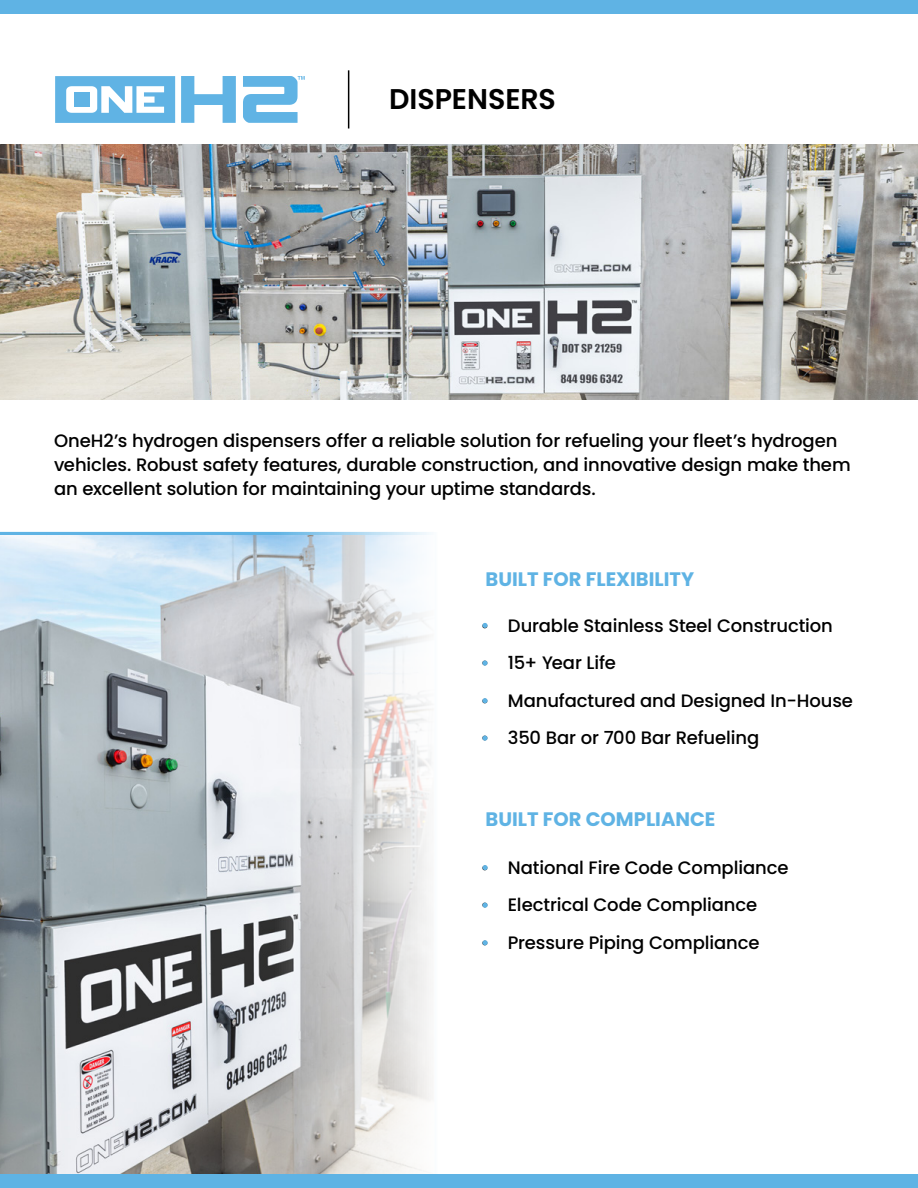
<style>
.page{position:relative;width:918px;height:1188px;background:#fff}
.page>*{position:absolute;margin:0;border:0;box-sizing:border-box;transform-origin:0 0}
.t1{font:600 28.5px "Poppins";color:#000}
.t2{font:700 19.5px "Poppins";color:#5fb3e4}
.t3{font:500 18px/24px "Poppins";letter-spacing:-.005em;color:#000}
</style>
<div class="page">
<svg style="left:0;top:532px;width:431px;height:642px;background:#bfc4c8"></svg>
<svg style="left:55px;top:76px;width:120px;height:47px"></svg>
<div style="left:74px;top:92px;width:16px;height:15px;background:#60b3e4"></div>
<svg style="left:181px;top:76px;width:55px;height:47px"></svg>
<svg style="left:243px;top:76px;width:62px;height:47px"></svg>
<hr style="left:348px;top:70px;width:1px;height:59px;background:#000">
<div style="left:0;top:0;width:918px;height:14px;background:#5fb3e4"></div>
<div style="left:0;top:1174px;width:918px;height:14px;background:#5fb3e4"></div>
<img style="left:0;top:145px;width:918px;height:254px">
<svg style="left:482px;top:623px;width:6px;height:5px"></svg>
<svg style="left:482px;top:661px;width:6px;height:5px"></svg>
<svg style="left:482px;top:698px;width:6px;height:5px"></svg>
<svg style="left:482px;top:736px;width:6px;height:5px"></svg>
<svg style="left:483px;top:865px;width:5px;height:5px"></svg>
<svg style="left:483px;top:903px;width:5px;height:5px"></svg>
<svg style="left:483px;top:940px;width:5px;height:5px"></svg>
<h1 class="t1" style="left:389px;top:83px;width:168px">DISPENSERS</h1>
<p class="t3" style="left:54px;top:429px;width:798px">OneH2’s hydrogen dispensers offer a reliable solution for refueling your fleet’s hydrogen vehicles. Robust safety features, durable construction, and innovative design make them an excellent solution for maintaining your uptime standards.</p>
<p class="t2" style="left:486px;top:568px;width:210px">BUILT FOR FLEXIBILITY</p>
<p class="t3" style="left:481px;top:613px;width:353px">• Durable Stainless Steel Construction</p>
<p class="t3" style="left:481px;top:651px;width:137px">• 15+ Year Life</p>
<p class="t3" style="left:481px;top:688px;width:374px">• Manufactured and Designed In-House</p>
<p class="t3" style="left:481px;top:726px;width:280px">• 350 Bar or 700 Bar Refueling</p>
<p class="t2" style="left:486px;top:808px;width:231px">BUILT FOR COMPLIANCE</p>
<p class="t3" style="left:481px;top:855px;width:309px">• National Fire Code Compliance</p>
<p class="t3" style="left:481px;top:893px;width:278px">• Electrical Code Compliance</p>
<p class="t3" style="left:481px;top:930px;width:280px">• Pressure Piping Compliance</p>
</div>
